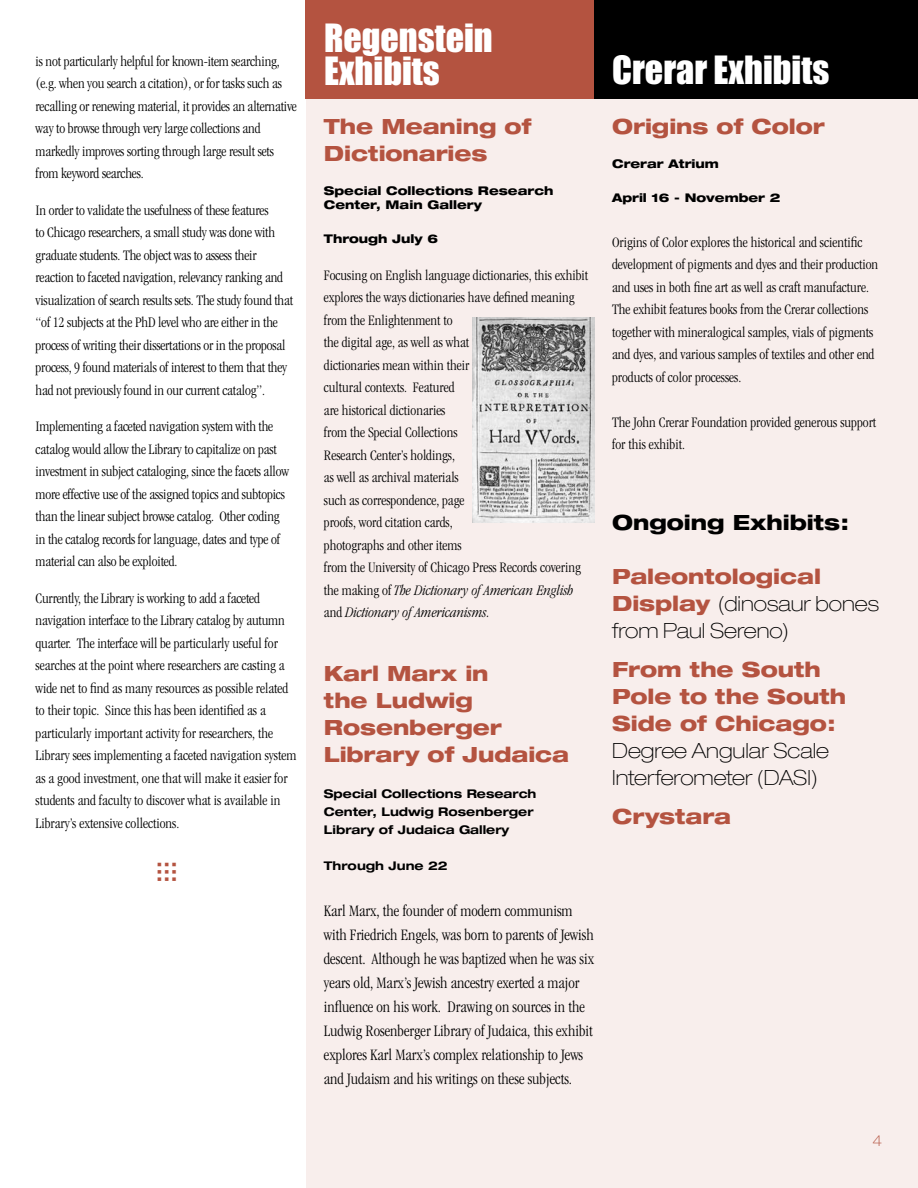
<style>
.page{position:relative;width:918px;height:1188px;background:#fff}
.page>*{position:absolute;margin:0;border:0;box-sizing:border-box;transform-origin:0 0}
.t1{font:36px/33px "Impact";color:#fff}
.t2{font:800 expanded 21px/27px "Helvetica Neue";letter-spacing:-.005em;color:#b45340}
.t3{font:100 expanded 21px/27px "Helvetica Neue";color:#000}
.t4{font:800 expanded 21px "Helvetica Neue";letter-spacing:-.005em;color:#000}
.t5{font:300 condensed 16.5px/24px "Garamond";color:#000}
.t6{font:300 condensed 15px/22.5px "Garamond";color:#000}
.t7{font:700 expanded 12px/18px "Helvetica Neue";color:#000}
.t8{font:800 expanded 12px/14.4px "Helvetica Neue";color:#000}
.s1{font-style:italic}
.s2{font-weight:800;color:#b45340}
</style>
<div class="page">
<div style="left:306px;top:16px;width:612px;height:1172px;background:#f8eeec"></div>
<div style="left:306px;top:0;width:288px;height:99px;background:#b45340"></div>
<div style="left:594px;top:0;width:324px;height:99px;background:#000"></div>
<img style="left:472px;top:318px;width:122px;height:204px">
<p class="t6" style="left:36px;top:50px;width:263px">is not particularly helpful for known-item searching, (e.g. when you search a citation), or for tasks such as recalling or renewing material, it provides an alternative way to browse through very large collections and markedly improves sorting through large result sets from keyword searches.</p>
<p class="t6" style="left:36px;top:199px;width:259px">In order to validate the usefulness of these features<br>to Chicago researchers, a small study was done with graduate students. The object was to assess their reaction to faceted navigation, relevancy ranking and visualization of search results sets. The study found that “of 12 subjects at the PhD level who are either in the process of writing their dissertations or in the proposal process, 9 found materials of interest to them that they had not previously found in our current catalog”.</p>
<p class="t6" style="left:36px;top:415px;width:255px">Implementing a faceted navigation system with the catalog would allow the Library to capitalize on past investment in subject cataloging, since the facets allow more effective use of the assigned topics and subtopics than the linear subject browse catalog. Other coding in the catalog records for language, dates and type of material can also be exploited.</p>
<p class="t6" style="left:36px;top:587px;width:262px">Currently, the Library is working to add a faceted navigation interface to the Library catalog by autumn quarter. The interface will be particularly useful for searches at the point where researchers are casting a wide net to find as many resources as possible related to their topic. Since this has been identified as a particularly important activity for researchers, the Library sees implementing a faceted navigation system as a good investment, one that will make it easier for students and faculty to discover what is available in Library’s extensive collections.</p>
<h1 class="t1" style="left:324px;top:20px;width:170px">Regenstein<br>Exhibits</h1>
<h2 class="t2" style="left:324px;top:112px;width:209px">The Meaning of<br>Dictionaries</h2>
<p class="t8" style="left:324px;top:183px;width:231px">Special Collections Research<br>Center, Main Gallery</p>
<p class="t8" style="left:324px;top:231px;width:116px">Through July 6</p>
<p class="t6" style="left:324px;top:264px;width:266px">Focusing on English language dictionaries, this exhibit explores the ways dictionaries have defined meaning from the Enlightenment to<br>the digital age, as well as what<br>dictionaries mean within their<br>cultural contexts. Featured<br>are historical dictionaries<br>from the Special Collections<br>Research Center’s holdings,<br>as well as archival materials<br>such as correspondence, page<br>proofs, word citation cards,<br>photographs and other items<br>from the University of Chicago Press Records covering the making of <span class="s1">The Dictionary of American English </span>and <span class="s1">Dictionary of Americanisms.</span></p>
<h2 class="t2" style="left:324px;top:659px;width:247px">Karl Marx in<br>the Ludwig<br>Rosenberger<br>Library of Judaica</h2>
<p class="t7" style="left:324px;top:784px;width:214px">Special Collections Research<br>Center, Ludwig Rosenberger<br>Library of Judaica Gallery</p>
<p class="t7" style="left:324px;top:856px;width:125px">Through June 22</p>
<p class="t5" style="left:324px;top:899px;width:272px">Karl Marx, the founder of modern communism with Friedrich Engels, was born to parents of Jewish descent. Although he was baptized when he was six years old, Marx’s Jewish ancestry exerted a major influence on his work. Drawing on sources in the Ludwig Rosenberger Library of Judaica, this exhibit explores Karl Marx’s complex relationship to Jews and Judaism and his writings on these subjects.</p>
<h1 class="t1" style="left:612px;top:52px;width:219px">Crerar Exhibits</h1>
<h2 class="t2" style="left:612px;top:112px;width:214px">Origins of Color</h2>
<p class="t8" style="left:612px;top:156px;width:108px">Crerar Atrium</p>
<p class="t8" style="left:612px;top:190px;width:170px">April 16 - November 2</p>
<p class="t6" style="left:612px;top:231px;width:268px">Origins of Color explores the historical and scientific development of pigments and dyes and their production and uses in both fine art as well as craft manufacture.<br>The exhibit features books from the Crerar collections together with mineralogical samples, vials of pigments and dyes, and various samples of textiles and other end products of color processes.</p>
<p class="t6" style="left:612px;top:411px;width:266px">The John Crerar Foundation provided generous support for this exhibit.</p>
<h2 class="t4" style="left:612px;top:509px;width:238px">Ongoing Exhibits:</h2>
<h2 class="t3" style="left:612px;top:563px;width:268px"><span class="s2">Paleontological<br>Display</span> (dinosaur bones from Paul Sereno)</h2>
<h2 class="t2" style="left:612px;top:656px;width:236px">From the South<br>Pole to the South<br>Side of Chicago:</h2>
<h2 class="t3" style="left:612px;top:737px;width:218px">Degree Angular Scale<br>Interferometer (DASI)</h2>
<h2 class="t2" style="left:612px;top:803px;width:121px">Crystara</h2>
</div>
